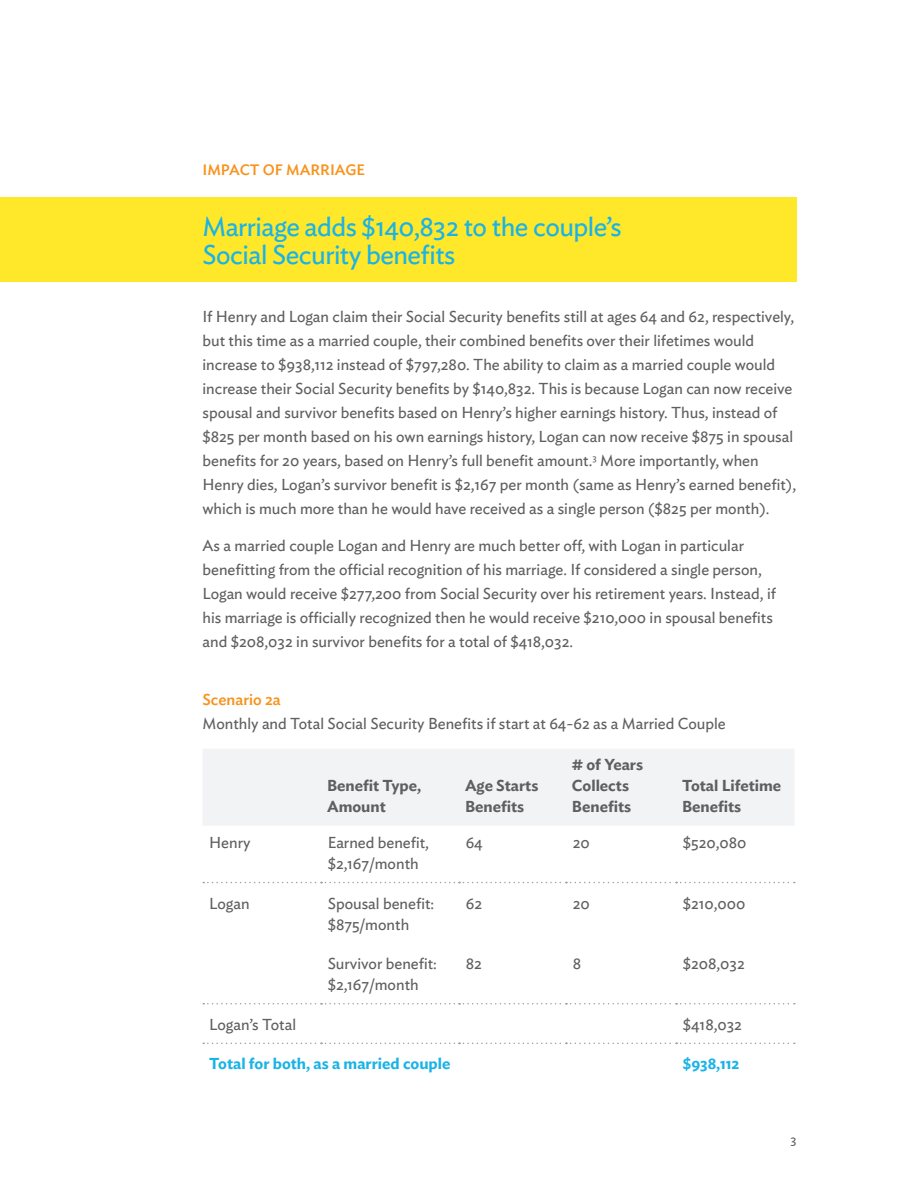
<style>
.page{position:relative;width:918px;height:1188px;background:#fff}
.page>*{position:absolute;margin:0;border:0;box-sizing:border-box;transform-origin:0 0}
.t1{font:27px/28.5px "Ideal Sans";letter-spacing:-.02em;color:#1ab3e7}
.t2{font:15.75px/24px "Ideal Sans";color:#5f5f62}
.t3{font:600 15.75px/21px "Ideal Sans";color:#5f5f62}
.t4{font:600 15.75px "Ideal Sans";color:#1ab3e7}
.t5{font:500 15.75px "Ideal Sans";color:#f7931d}
.t6{font:500 15px "Ideal Sans";color:#f7931d}
.t7{font:12.75px "Ideal Sans";color:#5f5f62}
</style>
<div class="page">
<div style="left:0;top:198px;width:796px;height:84px;background:#ffe82a"></div>
<div style="left:203px;top:749px;width:591px;height:76px;background:#f2f3f4"></div>
<svg style="left:203px;top:882px;width:592px;height:1px"></svg>
<svg style="left:203px;top:1003px;width:592px;height:1px"></svg>
<svg style="left:203px;top:1043px;width:592px;height:1px"></svg>
<p class="t6" style="left:202px;top:158px;width:164px">IMPACT OF MARRIAGE</p>
<h1 class="t1" style="left:202px;top:210px;width:421px">Marriage adds $140,832 to the couple’s<br>Social Security benefits</h1>
<p class="t2" style="left:202px;top:303px;width:595px">If Henry and Logan claim their Social Security benefits still at ages 64 and 62, respectively, but this time as a married couple, their combined benefits over their lifetimes would increase to $938,112 instead of $797,280. The ability to claim as a married couple would increase their Social Security benefits by $140,832. This is because Logan can now receive spousal and survivor benefits based on Henry’s higher earnings history. Thus, instead of $825 per month based on his own earnings history, Logan can now receive $875 in spousal benefits for 20 years, based on Henry’s full benefit amount.<sup>3</sup> More importantly, when Henry dies, Logan’s survivor benefit is $2,167 per month (same as Henry’s earned benefit), which is much more than he would have received as a single person ($825 per month).</p>
<p class="t2" style="left:202px;top:533px;width:575px">As a married couple Logan and Henry are much better off, with Logan in particular benefitting from the official recognition of his marriage. If considered a single person, Logan would receive $277,200 from Social Security over his retirement years. Instead, if his marriage is officially recognized then he would receive $210,000 in spousal benefits and $208,032 in survivor benefits for a total of $418,032.</p>
<p class="t5" style="left:202px;top:688px;width:80px">Scenario 2a</p>
<p class="t2" style="left:202px;top:711px;width:525px">Monthly and Total Social Security Benefits if start at 64-62 as a Married Couple</p>
<p class="t3" style="left:327px;top:774px;width:96px">Benefit Type,<br>Amount</p>
<p class="t3" style="left:465px;top:774px;width:75px">Age Starts<br>Benefits</p>
<p class="t3" style="left:572px;top:753px;width:73px"># of Years<br>Collects<br>Benefits</p>
<p class="t3" style="left:682px;top:774px;width:101px">Total Lifetime<br>Benefits</p>
<p class="t2" style="left:209px;top:829px;width:43px">Henry</p>
<p class="t2" style="left:328px;top:831px;width:103px;line-height:21px">Earned benefit, $2,167/month</p>
<p class="t2" style="left:466px;top:829px;width:19px">64</p>
<p class="t2" style="left:573px;top:829px;width:19px">20</p>
<p class="t2" style="left:683px;top:829px;width:65px">$520,080</p>
<p class="t2" style="left:209px;top:890px;width:42px">Logan</p>
<p class="t2" style="left:328px;top:891px;width:108px;line-height:21px">Spousal benefit: $875/month</p>
<p class="t2" style="left:466px;top:890px;width:18px">62</p>
<p class="t2" style="left:573px;top:890px;width:19px">20</p>
<p class="t2" style="left:683px;top:890px;width:64px">$210,000</p>
<p class="t2" style="left:328px;top:952px;width:111px;line-height:21px">Survivor benefit: $2,167/month</p>
<p class="t2" style="left:466px;top:951px;width:18px">82</p>
<p class="t2" style="left:573px;top:951px;width:10px">8</p>
<p class="t2" style="left:683px;top:951px;width:64px">$208,032</p>
<p class="t2" style="left:209px;top:1011px;width:88px">Logan’s Total</p>
<p class="t2" style="left:683px;top:1011px;width:61px">$418,032</p>
<p class="t4" style="left:209px;top:1052px;width:243px">Total for both, as a married couple</p>
<p class="t4" style="left:683px;top:1052px;width:58px">$938,112</p>
<p class="t7" style="left:790px;top:1130px;width:8px">3</p>
</div>
